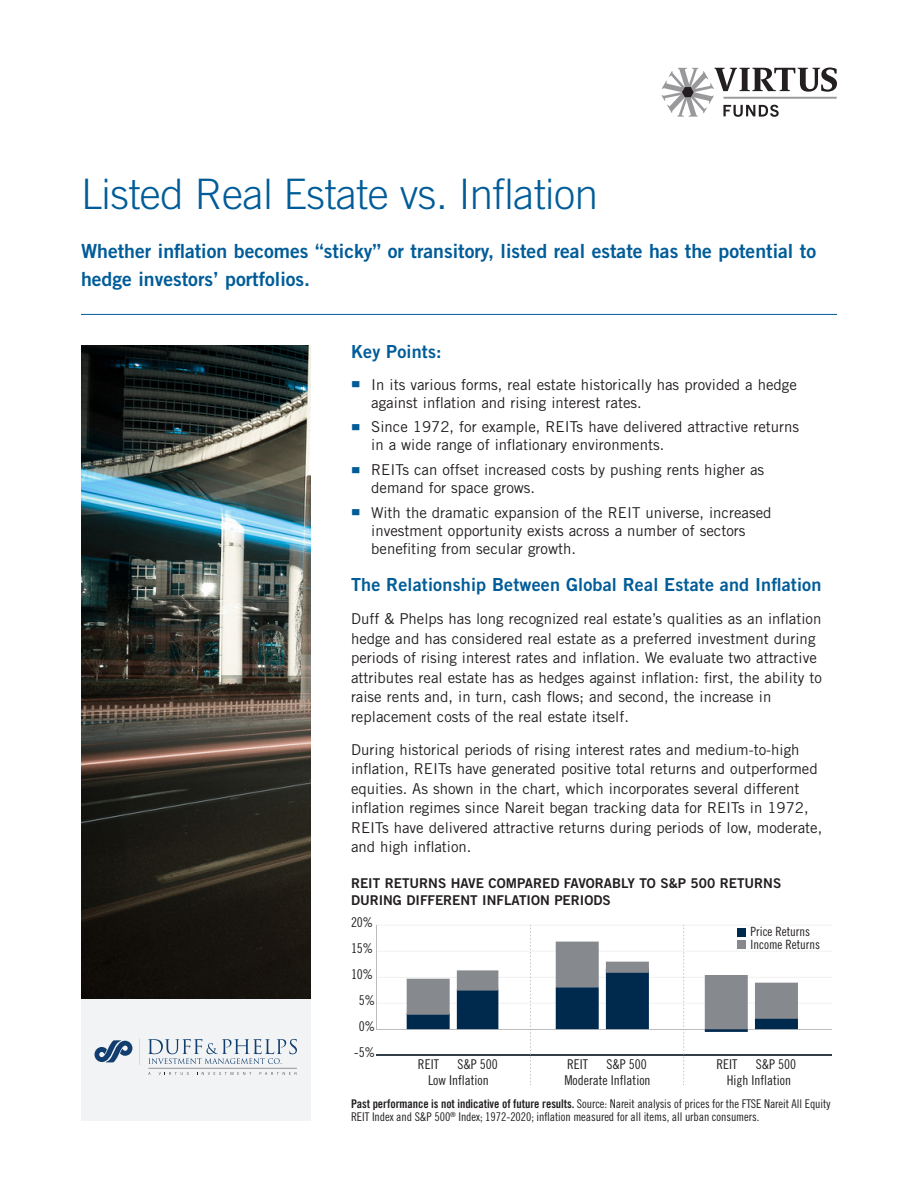
<style>
.page{position:relative;width:918px;height:1188px;background:#fff}
.page>*{position:absolute;margin:0;border:0;box-sizing:border-box;transform-origin:0 0}
.t1{font:300 42px "Trade Gothic LT Std";letter-spacing:-.01em;color:#005c98}
.t2{font:19.5px/28.5px "Trade Gothic LT Std Bd 2";color:#005c98}
.t3{font:18px "Trade Gothic LT Std Bd 2";letter-spacing:.01em;color:#005c98}
.t4{font:15px/19.5px "Trade Gothic LT Std";color:#231f20}
.t5{font:13.5px "Trade Gothic Cond Eighteen";color:#231f20}
.t6{font:13.5px/16.5px "Trade Gothic LT Std Bd 2";color:#231f20}
.t7{font:12.75px/12.6px "Trade Gothic Cond Eighteen";color:#231f20}
.t8{font:12px/13.5px "Trade Gothic Cond Eighteen";letter-spacing:-.005em;color:#231f20}
.s1{color:#005c98}
.s2{font-family:"Trade Gothic Bold Cond Twenty"}
</style>
<div class="page">
<hr style="left:81px;top:314px;width:756px;height:1px;background:#005c98">
<div style="left:81px;top:345px;width:229px;height:776px;background:#f2f3f4"></div>
<img style="left:81px;top:345px;width:229px;height:654px">
<svg style="left:662px;top:68px;width:175px;height:48px"></svg>
<hr style="left:724px;top:97px;width:113px;height:2px;background:#99989b">
<svg style="left:159px;top:1072px;width:30px;height:3px"></svg>
<svg style="left:197px;top:1072px;width:54px;height:3px"></svg>
<svg style="left:260px;top:1072px;width:37px;height:3px"></svg>
<hr style="left:148px;top:1068px;width:149px;height:1px;background:#939598">
<svg style="left:139px;top:1039px;width:1px;height:26px"></svg>
<svg style="left:148px;top:1039px;width:149px;height:25px"></svg>
<svg style="left:94px;top:1040px;width:38px;height:22px"></svg>
<svg style="left:376px;top:925px;width:456px;height:160px"></svg>
<div style="left:737px;top:928px;width:9px;height:9px;background:#00294e"></div>
<div style="left:737px;top:940px;width:9px;height:9px;background:#868a8e"></div>
<h1 class="t1" style="left:81px;top:169px;width:519px">Listed Real Estate vs. Inflation</h1>
<h2 class="t2" style="left:81px;top:236px;width:737px">Whether inflation becomes “sticky” or transitory, listed real estate has the potential to hedge investors’ portfolios.</h2>
<p class="t3" style="left:351px;top:340px;width:92px">Key Points:</p>
<p class="t4" style="left:371px;top:375px;width:427px;line-height:18px;text-indent:-20px"><span class="s1">■</span> In its various forms, real estate historically has provided a hedge against inflation and rising interest rates.</p>
<p class="t4" style="left:371px;top:418px;width:429px;line-height:18px;text-indent:-20px"><span class="s1">■</span> Since 1972, for example, REITs have delivered attractive returns in a wide range of inflationary environments.</p>
<p class="t4" style="left:371px;top:461px;width:395px;line-height:18px;text-indent:-20px"><span class="s1">■</span> REITs can offset increased costs by pushing rents higher as demand for space grows.</p>
<p class="t4" style="left:371px;top:503px;width:402px;line-height:18px;text-indent:-20px"><span class="s1">■</span> With the dramatic expansion of the REIT universe, increased investment opportunity exists across a number of sectors benefiting from secular growth.</p>
<p class="t3" style="left:351px;top:574px;width:472px">The Relationship Between Global Real Estate and Inflation</p>
<p class="t4" style="left:351px;top:609px;width:473px">Duff &amp; Phelps has long recognized real estate’s qualities as an inflation hedge and has considered real estate as a preferred investment during periods of rising interest rates and inflation. We evaluate two attractive attributes real estate has as hedges against inflation: first, the ability to raise rents and, in turn, cash flows; and second, the increase in replacement costs of the real estate itself.</p>
<p class="t4" style="left:351px;top:740px;width:473px">During historical periods of rising interest rates and medium-to-high inflation, REITs have generated positive total returns and outperformed equities. As shown in the chart, which incorporates several different inflation regimes since Nareit began tracking data for REITs in 1972, REITs have delivered attractive returns during periods of low, moderate, and high inflation.</p>
<p class="t6" style="left:351px;top:875px;width:432px">REIT RETURNS HAVE COMPARED FAVORABLY TO S&amp;P 500 RETURNS<br>DURING DIFFERENT INFLATION PERIODS</p>
<p class="t5" style="left:351px;top:914px;width:24px">20%</p>
<p class="t5" style="left:351px;top:940px;width:24px">15%</p>
<p class="t5" style="left:351px;top:966px;width:24px">10%</p>
<p class="t5" style="left:359px;top:992px;width:18px">5%</p>
<p class="t5" style="left:359px;top:1018px;width:18px">0%</p>
<p class="t5" style="left:354px;top:1044px;width:22px">-5%</p>
<p class="t7" style="left:751px;top:925px;width:71px">Price Returns<br>Income Returns</p>
<p class="t5" style="left:457px;top:1057px;width:42px">S&amp;P 500</p>
<p class="t5" style="left:606px;top:1057px;width:42px">S&amp;P 500</p>
<p class="t5" style="left:756px;top:1057px;width:42px">S&amp;P 500</p>
<p class="t5" style="left:418px;top:1057px;width:22px">REIT</p>
<p class="t5" style="left:567px;top:1057px;width:22px">REIT</p>
<p class="t5" style="left:716px;top:1057px;width:22px">REIT</p>
<p class="t5" style="left:428px;top:1072px;width:62px">Low Inflation</p>
<p class="t5" style="left:564px;top:1072px;width:88px">Moderate Inflation</p>
<p class="t5" style="left:727px;top:1072px;width:66px">High Inflation</p>
<p class="t8" style="left:351px;top:1097px;width:481px"><span class="s2">Past performance is not indicative of future results.</span> Source: Nareit analysis of prices for the FTSE Nareit All Equity<br>REIT Index and S&amp;P 500<sup>®</sup> Index; 1972-2020; inflation measured for all items, all urban consumers.</p>
</div>
